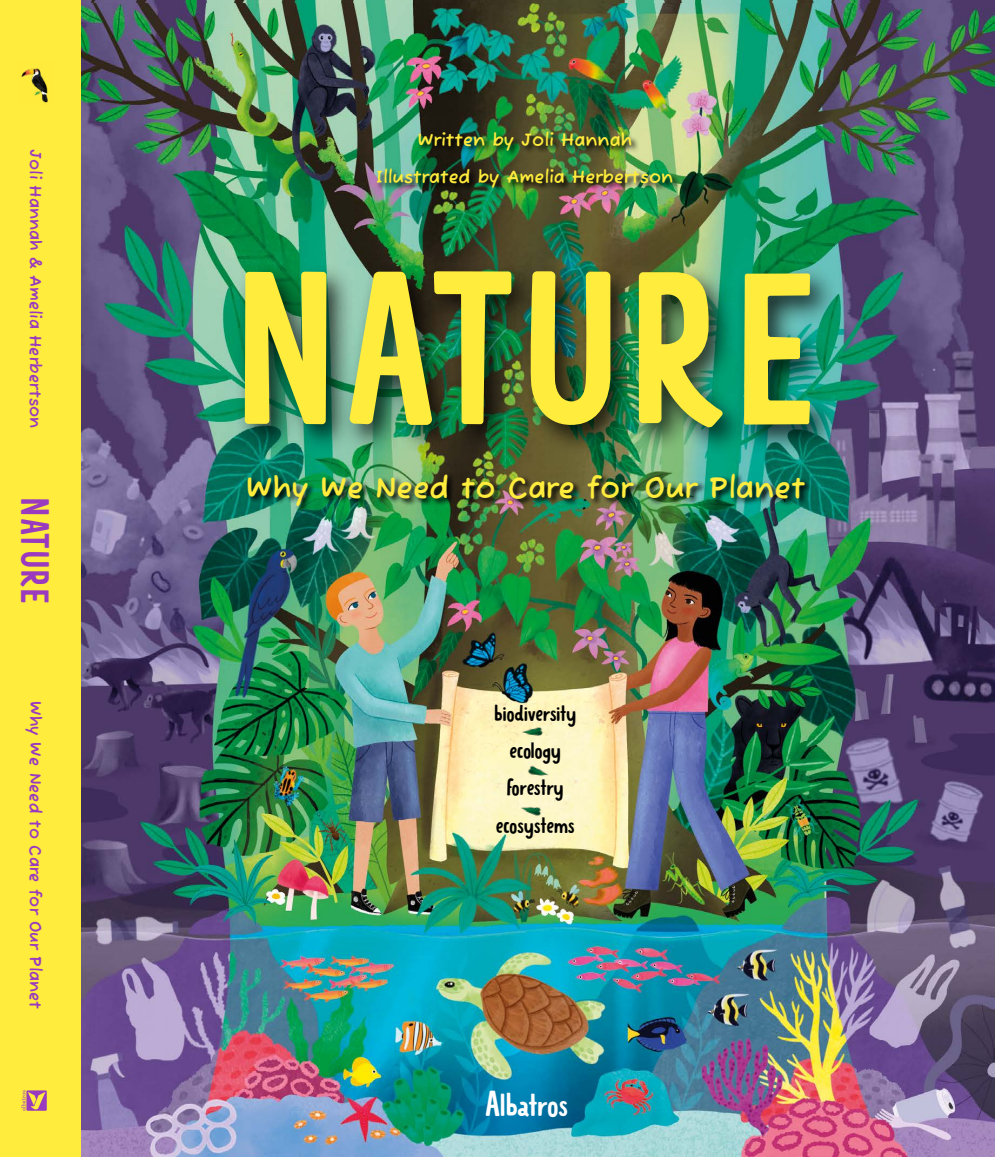
<style>
.page{position:relative;width:995px;height:1157px;background:#fff}
.page>*{position:absolute;margin:0;border:0;box-sizing:border-box;transform-origin:0 0}
.t1{font:700 181.05px "Little Dinosaur";letter-spacing:.02em;color:#ffec3d}
.t2{font:700 33px "Little Dinosaur";letter-spacing:.02em;color:#993abf}
.t3{font:700 30px "Fuzzy Bubbles";color:#ffec3d}
.t4{font:700 30px "Little Dinosaur";letter-spacing:-.05em;color:#fff}
.t5{font:700 21px/37.2px "Little Dinosaur";letter-spacing:-.05em;color:#000;text-align:center}
.t6{font:700 18px/37.2px "Fuzzy Bubbles";color:#ffec3d;text-align:center}
.t7{font:700 16.5px "Fuzzy Bubbles";color:#993abf}
</style>
<div class="page">
<img style="left:80px;top:2px;width:915px;height:1155px">
<img style="left:80px;top:0;width:915px;height:2px">
<img style="left:508px;top:718px;width:51px;height:27px">
<img style="left:511px;top:759px;width:50px;height:26px">
<img style="left:506px;top:792px;width:52px;height:37px">
<div style="left:0;top:0;width:80px;height:1157px;background:#ffec3d"></div>
<svg style="left:21px;top:1090px;width:26px;height:20px"></svg>
<img style="left:20px;top:68px;width:28px;height:35px">
<div style="left:234px;top:263px;width:604px;height:194px;background:#000;opacity:.75"></div>
<img style="left:246px;top:471px;width:567px;height:43px">
<img style="left:375px;top:130px;width:306px;height:66px">
<p class="t7" style="left:50px;top:149px;width:281px;rotate:90deg">Joli Hannah &amp; Amelia Herbertson</p>
<h2 class="t2" style="left:58px;top:497px;width:108px;rotate:90deg">NATURE</h2>
<p class="t7" style="left:50px;top:701px;width:309px;rotate:90deg">Why We Need to Care for Our Planet</p>
<p class="t6" style="left:376px;top:119px;width:299px">Written by Joli Hannah<br>Illustrated by Amelia Herbertson</p>
<h1 class="t1" style="left:232px;top:221px;width:587px">NATURE</h1>
<h3 class="t3" style="left:246px;top:462px;width:561px">Why We Need to Care for Our Planet</h3>
<p class="t5" style="left:494px;top:693px;width:84px">biodiversity ecology forestry ecosystems</p>
<h3 class="t4" style="left:485px;top:1082px;width:85px">Albatros</h3>
</div>
